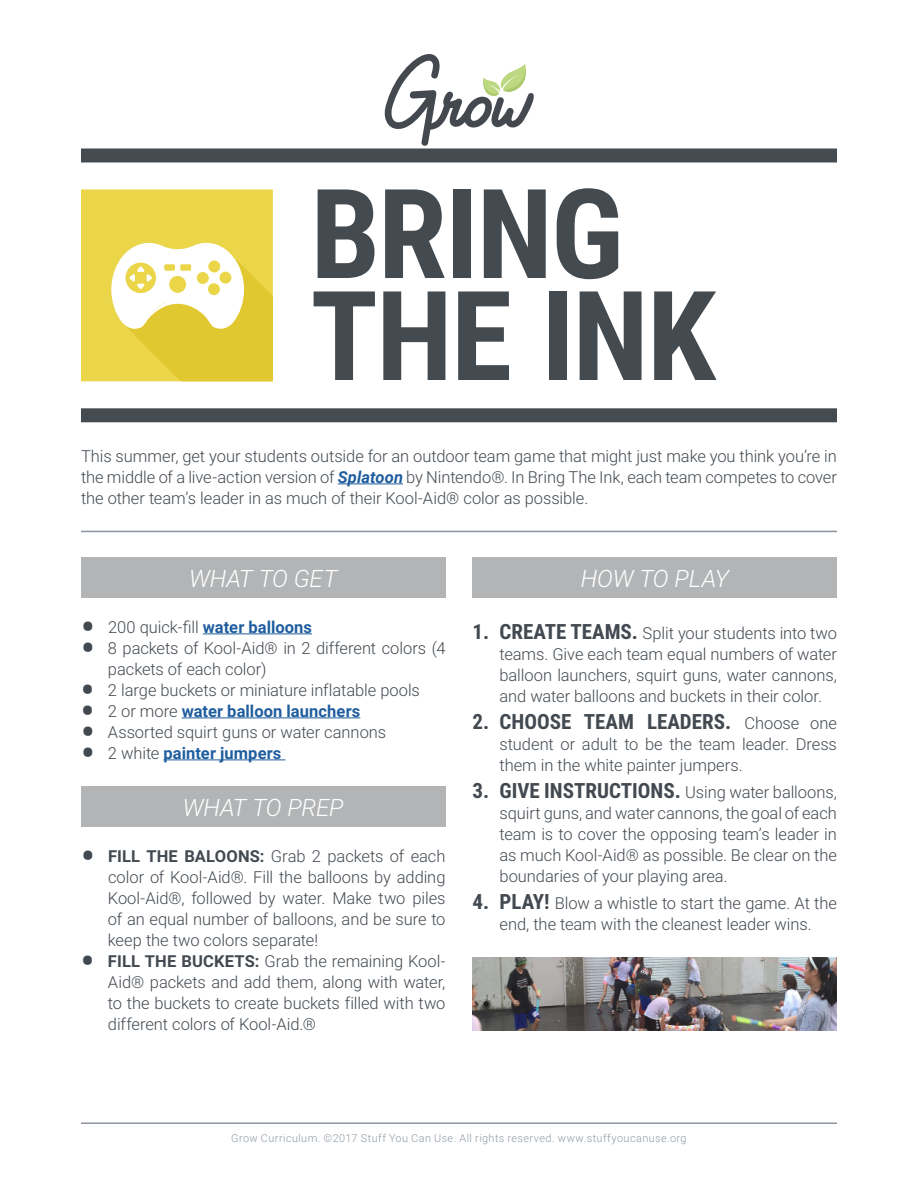
<style>
.page{position:relative;width:918px;height:1188px;background:#fff}
.page>*{position:absolute;margin:0;border:0;box-sizing:border-box;transform-origin:0 0}
.t1{font:700 124.5px/102px "Roboto Condensed";letter-spacing:-.015em;color:#434a50}
.t2{font:italic 300 24px "Roboto";letter-spacing:-.01em;color:#fff}
.t3{font:700 21px "Roboto Condensed";color:#424950}
.t4{font:300 16.5px/21px "Roboto";letter-spacing:-.005em;color:#424950;text-align:justify}
.t5{font:700 16.5px "Roboto";letter-spacing:.005em;color:#1f5d9e}
.t6{font:300 10.8px "Roboto";letter-spacing:.04em;color:#8f99a6}
.s1{font-weight:700;font-style:italic;color:#1f5d9e}
.s2{font-family:"Roboto Condensed";font-weight:700;font-size:37.5px}
.s3{font-weight:700;color:#1f5d9e}
.s4{font-family:"Roboto Condensed";font-size:37.5px;color:#424950}
.s5{font-weight:300;color:#424950}
.s6{font-weight:700}
.s7{font-family:"Roboto Condensed";font-weight:700;font-size:21px}
.s8{font-family:"Roboto";font-weight:300;font-size:16.5px}
</style>
<div class="page">
<hr style="left:203px;top:633px;width:109px;height:1px;background:#1f5d9e">
<hr style="left:182px;top:717px;width:178px;height:1px;background:#1f5d9e">
<hr style="left:164px;top:759px;width:121px;height:1px;background:#1f5d9e">
<div style="left:81px;top:558px;width:365px;height:40px;background:#b2b4b6"></div>
<div style="left:81px;top:787px;width:365px;height:40px;background:#b2b4b6"></div>
<div style="left:473px;top:558px;width:364px;height:40px;background:#b2b4b6"></div>
<hr style="left:338px;top:483px;width:65px;height:1px;background:#1f5d9e">
<hr style="left:81px;top:531px;width:756px;height:1px;background:#8c949e">
<svg style="left:384px;top:54px;width:150px;height:92px"></svg>
<img style="left:472px;top:957px;width:365px;height:73px">
<div style="left:81px;top:408px;width:756px;height:14px;background:#444b51"></div>
<div style="left:81px;top:148px;width:756px;height:14px;background:#444b51"></div>
<svg style="left:81px;top:189px;width:192px;height:192px"></svg>
<div style="left:180px;top:264px;width:11px;height:7px;background:#ebd64a"></div>
<hr style="left:81px;top:1122px;width:756px;height:2px;background:#8c949e">
<h1 class="t1" style="left:310px;top:184px;width:407px">BRING<br>THE INK</h1>
<p class="t4" style="left:81px;top:447px;width:758px">This summer, get your students outside for an outdoor team game that might just make you think you’re in the middle of a live-action version of <span class="s1">Splatoon</span> by Nintendo®. In Bring The Ink, each team competes to cover the other team’s leader in as much of their Kool-Aid® color as possible.</p>
<h2 class="t2" style="left:189px;top:565px;width:150px">WHAT TO GET</h2>
<p class="t4" style="left:81px;top:616px;width:233px"><span class="s2">•</span> 200 quick-fill <span class="s3">water balloons</span></p>
<p class="t4" style="left:108px;top:639px;width:339px;text-indent:-27px"><span class="s2">•</span> 8 packets of Kool-Aid® in 2 different colors (4 packets of each color)</p>
<p class="t4" style="left:81px;top:681px;width:340px"><span class="s2">•</span> 2 large buckets or miniature inflatable pools</p>
<p class="t5" style="left:81px;top:704px;width:281px"><span class="s4">•</span> <span class="s5">2 or more</span> water balloon launchers</p>
<p class="t4" style="left:81px;top:723px;width:307px"><span class="s2">•</span> Assorted squirt guns or water cannons</p>
<p class="t5" style="left:81px;top:746px;width:202px"><span class="s4">•</span> <span class="s5">2 white</span> painter jumpers</p>
<h2 class="t2" style="left:183px;top:794px;width:162px">WHAT TO PREP</h2>
<p class="t4" style="left:108px;top:846px;width:339px;text-indent:-27px"><span class="s2">•</span> <span class="s6">FILL THE BALOONS:</span> Grab 2 packets of each color of Kool-Aid®. Fill the balloons by adding Kool-Aid®, followed by water. Make two piles of an equal number of balloons, and be sure to keep the two colors separate!</p>
<p class="t4" style="left:108px;top:951px;width:339px;text-indent:-27px"><span class="s2">•</span> <span class="s6">FILL THE BUCKETS:</span> Grab the remaining Kool-Aid® packets and add them, along with water, to the buckets to create buckets filled with two different colors of Kool-Aid.®</p>
<h2 class="t2" style="left:581px;top:565px;width:149px">HOW TO PLAY</h2>
<p class="t4" style="left:500px;top:624px;width:339px;text-indent:-27px"><span class="s7">1. CREATE TEAMS.</span> Split your students into two teams. Give each team equal numbers of water balloon launchers, squirt guns, water cannons, and water balloons and buckets in their color.</p>
<p class="t3" style="left:472px;top:709px;width:366px">2. CHOOSE TEAM LEADERS. <span class="s8">Choose one</span></p>
<p class="t4" style="left:500px;top:735px;width:339px">student or adult to be the team leader. Dress them in the white painter jumpers.</p>
<p class="t3" style="left:472px;top:778px;width:366px">3. GIVE INSTRUCTIONS. <span class="s8">Using water balloons,</span></p>
<p class="t4" style="left:500px;top:804px;width:339px">squirt guns, and water cannons, the goal of each team is to cover the opposing team’s leader in as much Kool-Aid® as possible. Be clear on the boundaries of your playing area.</p>
<p class="t4" style="left:472px;top:894px;width:366px;text-align:center"><span class="s7">4. PLAY!</span> Blow a whistle to start the game. At the end, the team with the cleanest leader wins.</p>
<p class="t6" style="left:231px;top:1134px;width:457px">Grow Curriculum. ©2017 Stuff You Can Use. All rights reserved. www.stuffyoucanuse.org</p>
</div>
